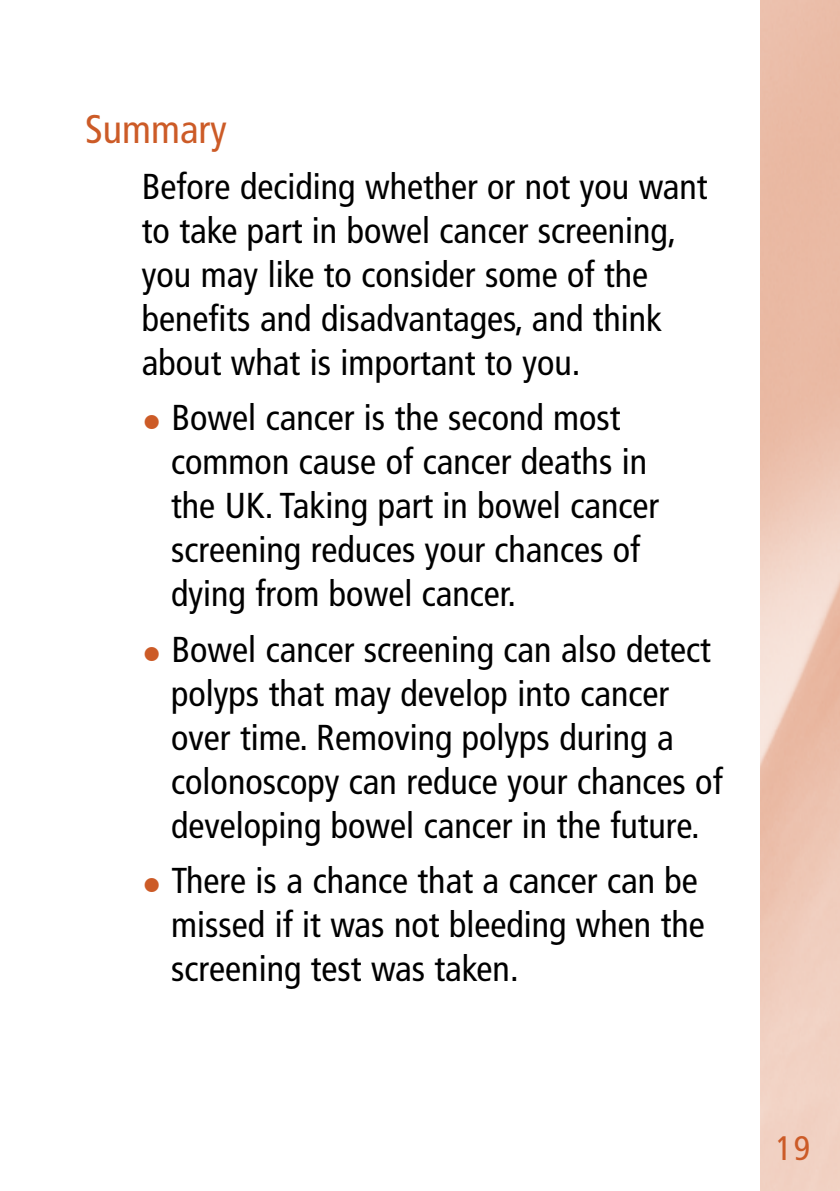
<style>
.page{position:relative;width:840px;height:1191px;background:#fff}
.page>*{position:absolute;margin:0;border:0;box-sizing:border-box;transform-origin:0 0}
.t1{font:condensed 40px "Frutiger";color:#cc5b27}
.t2{font:condensed 36px/44px "Frutiger";color:#000}
.t3{font:condensed 34px "Frutiger";color:#cc5b27}
.s1{font-size:40px;color:#cc5b27}
</style>
<div class="page">
<h2 class="t1" style="left:85px;top:113px;width:143px">Summary</h2>
<p class="t2" style="left:142px;top:167px;width:566px">Before deciding whether or not you want to take part in bowel cancer screening, you may like to consider some of the benefits and disadvantages, and think about what is important to you.</p>
<p class="t2" style="left:171px;top:398px;width:489px;text-indent:-29px"><span class="s1">•</span> Bowel cancer is the second most common cause of cancer deaths in the UK. Taking part in bowel cancer screening reduces your chances of dying from bowel cancer.</p>
<p class="t2" style="left:171px;top:630px;width:552px;text-indent:-29px"><span class="s1">•</span> Bowel cancer screening can also detect polyps that may develop into cancer over time. Removing polyps during a colonoscopy can reduce your chances of developing bowel cancer in the future.</p>
<p class="t2" style="left:171px;top:861px;width:534px;text-indent:-29px"><span class="s1">•</span> There is a chance that a cancer can be missed if it was not bleeding when the screening test was taken.</p>
<p class="t3" style="left:775px;top:1134px;width:36px">19</p>
</div>
